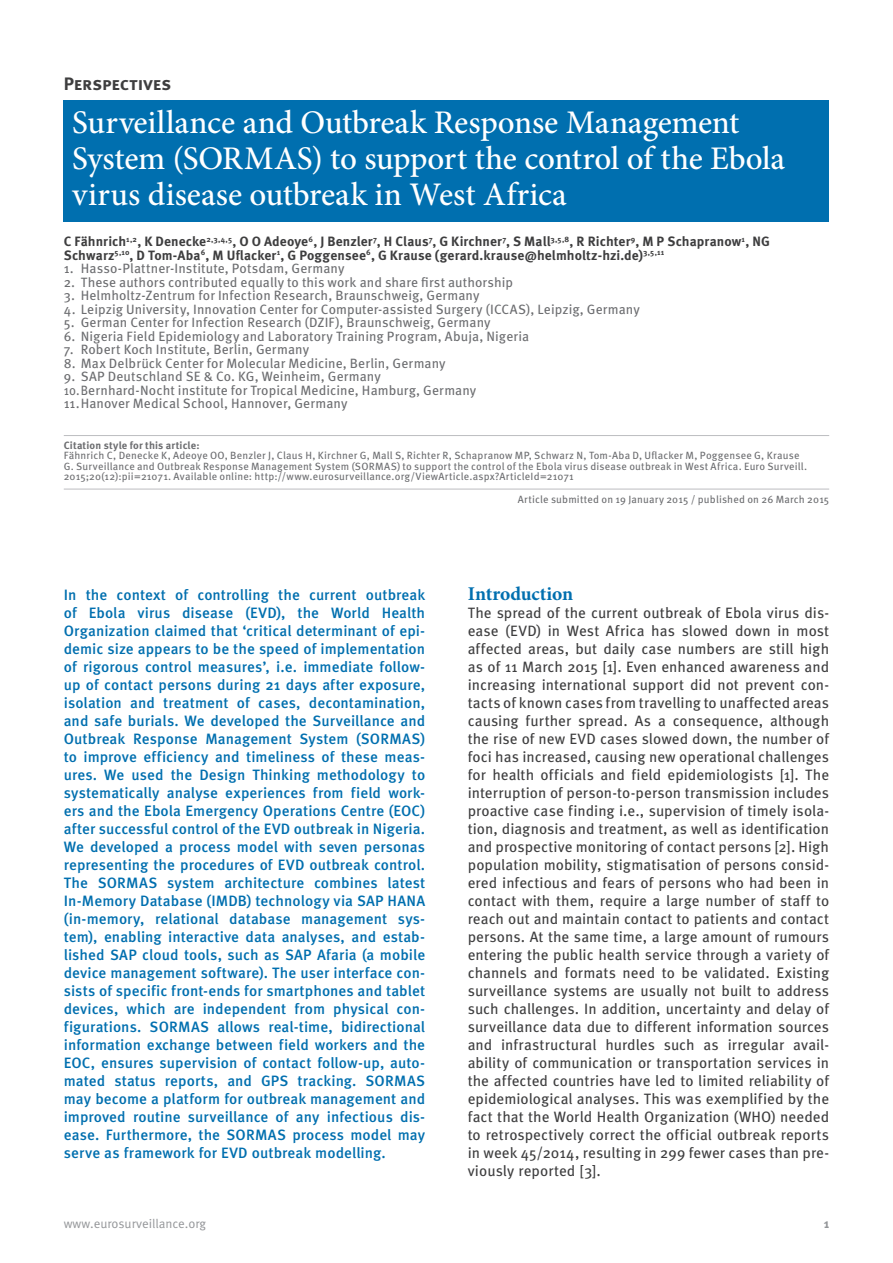
<style>
.page{position:relative;width:893px;height:1263px;background:#fff}
.page>*{position:absolute;margin:0;border:0;box-sizing:border-box;transform-origin:0 0}
.t1{font:500 33px/36px "Minion Pro";letter-spacing:-.005em;color:#fff}
.t2{font:700 19.5px "Minion Pro";letter-spacing:-.005em;color:#006faf}
.t3{font:700 18px "Meta Pro";letter-spacing:.005em;color:#3e3e3f}
.t4{font:15px/18px "Meta Pro";letter-spacing:.005em;color:#3e3e3f;text-align:justify}
.t5{font:500 15px/18px "Meta Pro";letter-spacing:.005em;color:#006faf;text-align:justify}
.t6{font:13.5px/13.5px "Meta Pro";letter-spacing:.005em;color:#6c6d70}
.t7{font:700 13.5px/13.5px "Meta Pro";letter-spacing:.005em;color:#3e3e3f}
.t8{font:12.75px "Meta Pro";color:#939598}
.t9{font:700 12.75px "Meta Pro";color:#939598}
.t10{font:10.5px/10.5px "Meta Pro";letter-spacing:.015em;color:#6c6d70}
.t11{font:700 10.5px "Meta Pro";letter-spacing:.015em;color:#6c6d70}
</style>
<div class="page">
<hr style="left:64px;top:435px;width:765px;height:1px;background:#bcbdc0">
<hr style="left:64px;top:489px;width:765px;height:1px;background:#bcbdc0">
<div style="left:64px;top:100px;width:765px;height:122px;background:#006faf"></div>
<p class="t3" style="left:64px;top:72px;width:109px">Perspectives</p>
<h1 class="t1" style="left:72px;top:104px;width:714px">Surveillance and Outbreak Response Management<br>System (SORMAS) to support the control of the Ebola virus disease outbreak in West Africa</h1>
<p class="t7" style="left:64px;top:235px;width:708px">C Fähnrich<sup>1,2</sup>, K Denecke<sup>2,3,4,5</sup>, O O Adeoye<sup>6</sup>, J Benzler<sup>7</sup>, H Claus<sup>7</sup>, G Kirchner<sup>7</sup>, S Mall<sup>3,5,8</sup>, R Richter<sup>9</sup>, M P Schapranow<sup>1</sup>, NG<br>Schwarz<sup>5,10</sup>, D Tom-Aba<sup>6</sup>, M Uflacker<sup>1</sup>, G Poggensee<sup>6</sup>, G Krause (gerard.krause@helmholtz-hzi.de)<sup>3,5,11</sup></p>
<p class="t6" style="left:64px;top:262px;width:282px">1. Hasso-Plattner-Institute, Potsdam, Germany</p>
<p class="t6" style="left:64px;top:276px;width:451px">2. These authors contributed equally to this work and share first authorship</p>
<p class="t6" style="left:64px;top:289px;width:417px">3. Helmholtz-Zentrum for Infection Research, Braunschweig, Germany</p>
<p class="t6" style="left:64px;top:303px;width:578px">4. Leipzig University, Innovation Center for Computer-assisted Surgery (ICCAS), Leipzig, Germany</p>
<p class="t6" style="left:64px;top:316px;width:428px">5. German Center for Infection Research (DZIF), Braunschweig, Germany</p>
<p class="t6" style="left:64px;top:330px;width:467px">6. Nigeria Field Epidemiology and Laboratory Training Program, Abuja, Nigeria</p>
<p class="t6" style="left:64px;top:343px;width:247px">7. Robert Koch Institute, Berlin, Germany</p>
<p class="t6" style="left:64px;top:357px;width:383px">8. Max Delbrück Center for Molecular Medicine, Berlin, Germany</p>
<p class="t6" style="left:64px;top:370px;width:414px">9. SAP Deutschland SE &amp; Co. KG, Weinheim, Germany<br>10.Bernhard-Nocht institute for Tropical Medicine, Hamburg, Germany<br>11.Hanover Medical School, Hannover, Germany</p>
<p class="t11" style="left:64px;top:438px;width:137px">Citation style for this article:</p>
<p class="t10" style="left:64px;top:451px;width:745px">Fähnrich C, Denecke K, Adeoye OO, Benzler J, Claus H, Kirchner G, Mall S, Richter R, Schapranow MP, Schwarz N, Tom-Aba D, Uflacker M, Poggensee G, Krause<br>G. Surveillance and Outbreak Response Management System (SORMAS) to support the control of the Ebola virus disease outbreak in West Africa. Euro Surveill.<br>2015;20(12):pii=21071. Available online: http://www.eurosurveillance.org/ViewArticle.aspx?ArticleId=21071</p>
<p class="t10" style="left:518px;top:495px;width:313px">Article submitted on 19 January 2015 / published on 26 March 2015</p>
<p class="t5" style="left:64px;top:586px;width:363px">In the context of controlling the current outbreak of Ebola virus disease (EVD), the World Health Organization claimed that ‘critical determinant of epi&shy;demic size appears to be the speed of implementation of rigorous control measures’, i.e. immediate follow&shy;up of contact persons during 21 days after exposure, isolation and treatment of cases, decontamination, and safe burials. We developed the Surveillance and Outbreak Response Management System (SORMAS) to improve efficiency and timeliness of these meas&shy;ures. We used the Design Thinking methodology to systematically analyse experiences from field work&shy;ers and the Ebola Emergency Operations Centre (EOC) after successful control of the EVD outbreak in Nigeria.<br>We developed a process model with seven personas representing the procedures of EVD outbreak control.<br>The SORMAS system architecture combines latest In-Memory Database (IMDB) technology via SAP HANA (in-memory, relational database management sys&shy;tem), enabling interactive data analyses, and estab&shy;lished SAP cloud tools, such as SAP Afaria (a mobile device management software). The user interface con&shy;sists of specific front-ends for smartphones and tablet devices, which are independent from physical con&shy;figurations. SORMAS allows real-time, bidirectional information exchange between field workers and the EOC, ensures supervision of contact follow-up, auto&shy;mated status reports, and GPS tracking. SORMAS may become a platform for outbreak management and improved routine surveillance of any infectious dis&shy;ease. Furthermore, the SORMAS process model may serve as framework for EVD outbreak modelling.</p>
<h2 class="t2" style="left:468px;top:580px;width:107px">Introduction</h2>
<p class="t4" style="left:468px;top:604px;width:363px">The spread of the current outbreak of Ebola virus dis&shy;ease (EVD) in West Africa has slowed down in most affected areas, but daily case numbers are still high as of 11 March 2015 [1]. Even enhanced awareness and increasing international support did not prevent con&shy;tacts of known cases from travelling to unaffected areas causing further spread. As a consequence, although the rise of new EVD cases slowed down, the number of foci has increased, causing new operational challenges for health officials and field epidemiologists [1]. The interruption of person-to-person transmission includes proactive case finding i.e., supervision of timely isola&shy;tion, diagnosis and treatment, as well as identification and prospective monitoring of contact persons [2]. High population mobility, stigmatisation of persons consid&shy;ered infectious and fears of persons who had been in contact with them, require a large number of staff to reach out and maintain contact to patients and contact persons. At the same time, a large amount of rumours entering the public health service through a variety of channels and formats need to be validated. Existing surveillance systems are usually not built to address such challenges. In addition, uncertainty and delay of surveillance data due to different information sources and infrastructural hurdles such as irregular avail&shy;ability of communication or transportation services in the affected countries have led to limited reliability of epidemiological analyses. This was exemplified by the fact that the World Health Organization (WHO) needed to retrospectively correct the official outbreak reports in week 45/2014, resulting in 299 fewer cases than pre&shy;viously reported [3].</p>
<p class="t8" style="left:64px;top:1215px;width:144px">www.eurosurveillance.org</p>
<p class="t9" style="left:824px;top:1215px;width:7px">1</p>
</div>
